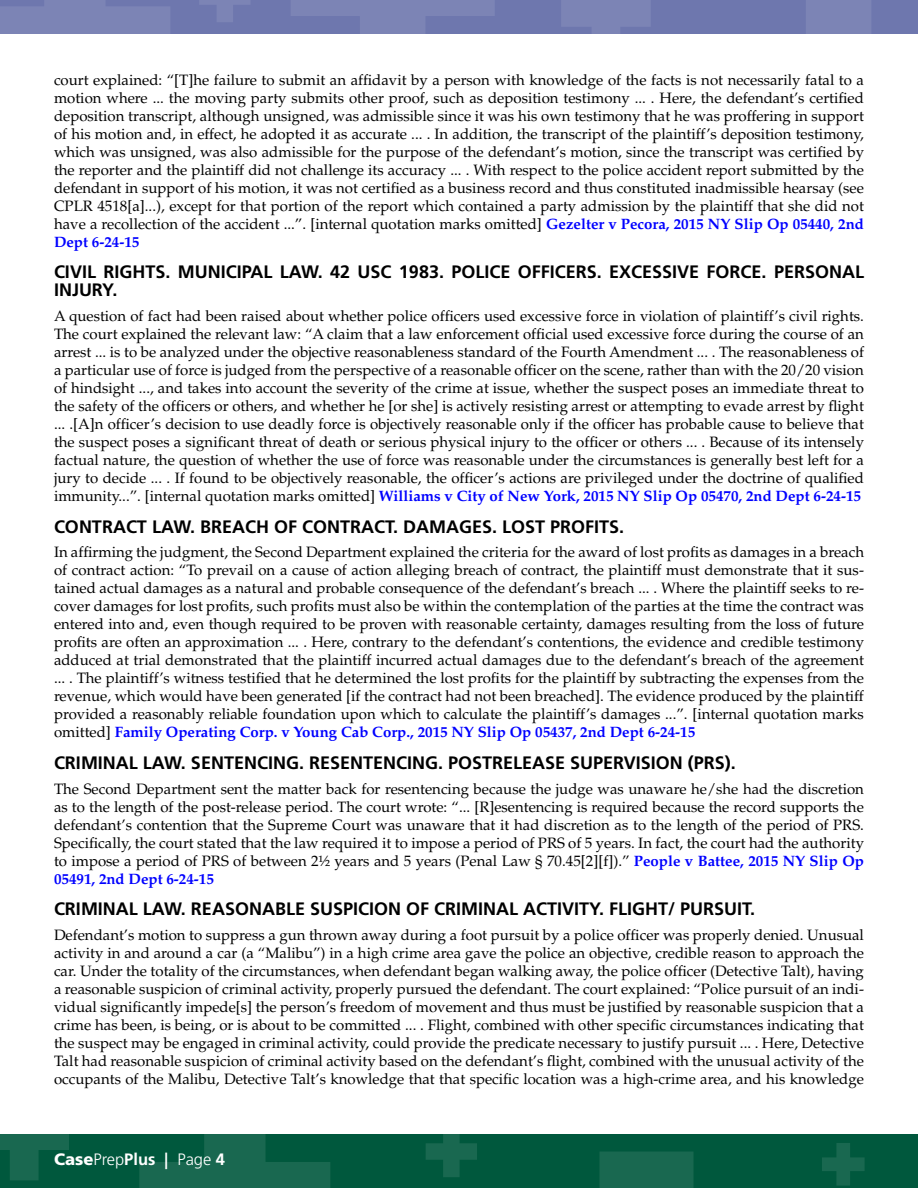
<style>
.page{position:relative;width:918px;height:1188px;background:#fff}
.page>*{position:absolute;margin:0;border:0;box-sizing:border-box;transform-origin:0 0}
.area_of_law{font:700 18px/18px "Frutiger";color:#000}
.t1{font:300 16.5px "Frutiger";color:#fff}
.Body_Copy{font:15px/18px "Palatino";color:#000;text-align:justify}
.s1{font-weight:700;color:#00f}
.s2{font-weight:900}
.s3{font-weight:700}
</style>
<div class="page">
<div style="left:0;top:0;width:918px;height:33px;background:#6e77ae"></div>
<div style="left:0;top:1134px;width:918px;height:54px;background:#00583d"></div>
<svg style="left:291px;top:0;width:204px;height:34px"></svg>
<svg style="left:737px;top:0;width:181px;height:34px"></svg>
<div style="left:599px;top:1152px;width:95px;height:36px;background:#196850"></div>
<svg style="left:561px;top:0;width:90px;height:34px"></svg>
<svg style="left:0;top:1134px;width:69px;height:46px"></svg>
<svg style="left:199px;top:0;width:51px;height:22px"></svg>
<svg style="left:426px;top:1134px;width:51px;height:43px"></svg>
<svg style="left:822px;top:1143px;width:43px;height:43px"></svg>
<svg style="left:0;top:0;width:170px;height:34px"></svg>
<svg style="left:139px;top:1134px;width:191px;height:54px"></svg>
<p class="Body_Copy" style="left:54px;top:71px;width:812px">court explained: “[T]he failure to submit an affidavit by a person with knowledge of the facts is not necessarily fatal to a motion where ... the moving party submits other proof, such as deposition testimony ... . Here, the defendant’s certified deposition transcript, although unsigned, was admissible since it was his own testimony that he was proffering in support of his motion and, in effect, he adopted it as accurate ... . In addition, the transcript of the plaintiff’s deposition testimony, which was unsigned, was also admissible for the purpose of the defendant’s motion, since the transcript was certified by the reporter and the plaintiff did not challenge its accuracy ... . With respect to the police accident report submitted by the defendant in support of his motion, it was not certified as a business record and thus constituted inadmissible hearsay (see CPLR 4518[a]...), except for that portion of the report which contained a party admission by the plaintiff that she did not have a recollection of the accident ...”. [internal quotation marks omitted] <span class="s1">Gezelter v Pecora, 2015 NY Slip Op 05440, 2nd Dept 6-24-15</span></p>
<p class="area_of_law" style="left:54px;top:263px;width:812px">CIVIL RIGHTS. MUNICIPAL LAW. 42 USC 1983. POLICE OFFICERS. EXCESSIVE FORCE. PERSONAL<br>INJURY.</p>
<p class="Body_Copy" style="left:54px;top:307px;width:812px">A question of fact had been raised about whether police officers used excessive force in violation of plaintiff’s civil rights.<br>The court explained the relevant law: “A claim that a law enforcement official used excessive force during the course of an arrest ... is to be analyzed under the objective reasonableness standard of the Fourth Amendment ... . The reasonableness of a particular use of force is judged from the perspective of a reasonable officer on the scene, rather than with the 20/20 vision of hindsight ..., and takes into account the severity of the crime at issue, whether the suspect poses an immediate threat to the safety of the officers or others, and whether he [or she] is actively resisting arrest or attempting to evade arrest by flight ... .[A]n officer’s decision to use deadly force is objectively reasonable only if the officer has probable cause to believe that the suspect poses a significant threat of death or serious physical injury to the officer or others ... . Because of its intensely factual nature, the question of whether the use of force was reasonable under the circumstances is generally best left for a jury to decide ... . If found to be objectively reasonable, the officer’s actions are privileged under the doctrine of qualified immunity...”. [internal quotation marks omitted] <span class="s1">Williams v City of New York, 2015 NY Slip Op 05470, 2nd Dept 6-24-15</span></p>
<p class="area_of_law" style="left:54px;top:518px;width:572px">CONTRACT LAW. BREACH OF CONTRACT. DAMAGES. LOST PROFITS.</p>
<p class="Body_Copy" style="left:54px;top:544px;width:812px">In affirming the judgment, the Second Department explained the criteria for the award of lost profits as damages in a breach of contract action: “To prevail on a cause of action alleging breach of contract, the plaintiff must demonstrate that it sus&shy;tained actual damages as a natural and probable consequence of the defendant’s breach ... . Where the plaintiff seeks to re&shy;cover damages for lost profits, such profits must also be within the contemplation of the parties at the time the contract was entered into and, even though required to be proven with reasonable certainty, damages resulting from the loss of future profits are often an approximation ... . Here, contrary to the defendant’s contentions, the evidence and credible testimony adduced at trial demonstrated that the plaintiff incurred actual damages due to the defendant’s breach of the agreement ... . The plaintiff’s witness testified that he determined the lost profits for the plaintiff by subtracting the expenses from the revenue, which would have been generated [if the contract had not been breached]. The evidence produced by the plaintiff provided a reasonably reliable foundation upon which to calculate the plaintiff’s damages ...”. [internal quotation marks omitted] <span class="s1">Family Operating Corp. v Young Cab Corp., 2015 NY Slip Op 05437, 2nd Dept 6-24-15</span></p>
<p class="area_of_law" style="left:54px;top:754px;width:683px">CRIMINAL LAW. SENTENCING. RESENTENCING. POSTRELEASE SUPERVISION (PRS).</p>
<p class="Body_Copy" style="left:54px;top:780px;width:812px">The Second Department sent the matter back for resentencing because the judge was unaware he/she had the discretion as to the length of the post-release period. The court wrote: “... [R]esentencing is required because the record supports the defendant’s contention that the Supreme Court was unaware that it had discretion as to the length of the period of PRS.<br>Specifically, the court stated that the law required it to impose a period of PRS of 5 years. In fact, the court had the authority to impose a period of PRS of between 2½ years and 5 years (Penal Law § 70.45[2][f]).” <span class="s1">People v Battee, 2015 NY Slip Op 05491, 2nd Dept 6-24-15</span></p>
<p class="area_of_law" style="left:54px;top:900px;width:703px">CRIMINAL LAW. REASONABLE SUSPICION OF CRIMINAL ACTIVITY. FLIGHT/ PURSUIT.</p>
<p class="Body_Copy" style="left:54px;top:926px;width:812px">Defendant’s motion to suppress a gun thrown away during a foot pursuit by a police officer was properly denied. Unusual activity in and around a car (a “Malibu”) in a high crime area gave the police an objective, credible reason to approach the car. Under the totality of the circumstances, when defendant began walking away, the police officer (Detective Talt), having a reasonable suspicion of criminal activity, properly pursued the defendant. The court explained: “Police pursuit of an indi&shy;vidual significantly impede[s] the person’s freedom of movement and thus must be justified by reasonable suspicion that a crime has been, is being, or is about to be committed ... . Flight, combined with other specific circumstances indicating that the suspect may be engaged in criminal activity, could provide the predicate necessary to justify pursuit ... . Here, Detective Talt had reasonable suspicion of criminal activity based on the defendant’s flight, combined with the unusual activity of the occupants of the Malibu, Detective Talt’s knowledge that that specific location was a high-crime area, and his knowledge</p>
<p class="t1" style="left:54px;top:1150px;width:173px"><span class="s2">Case</span>Prep<span class="s3">Plus |</span> Page <span class="s3">4</span></p>
</div>
